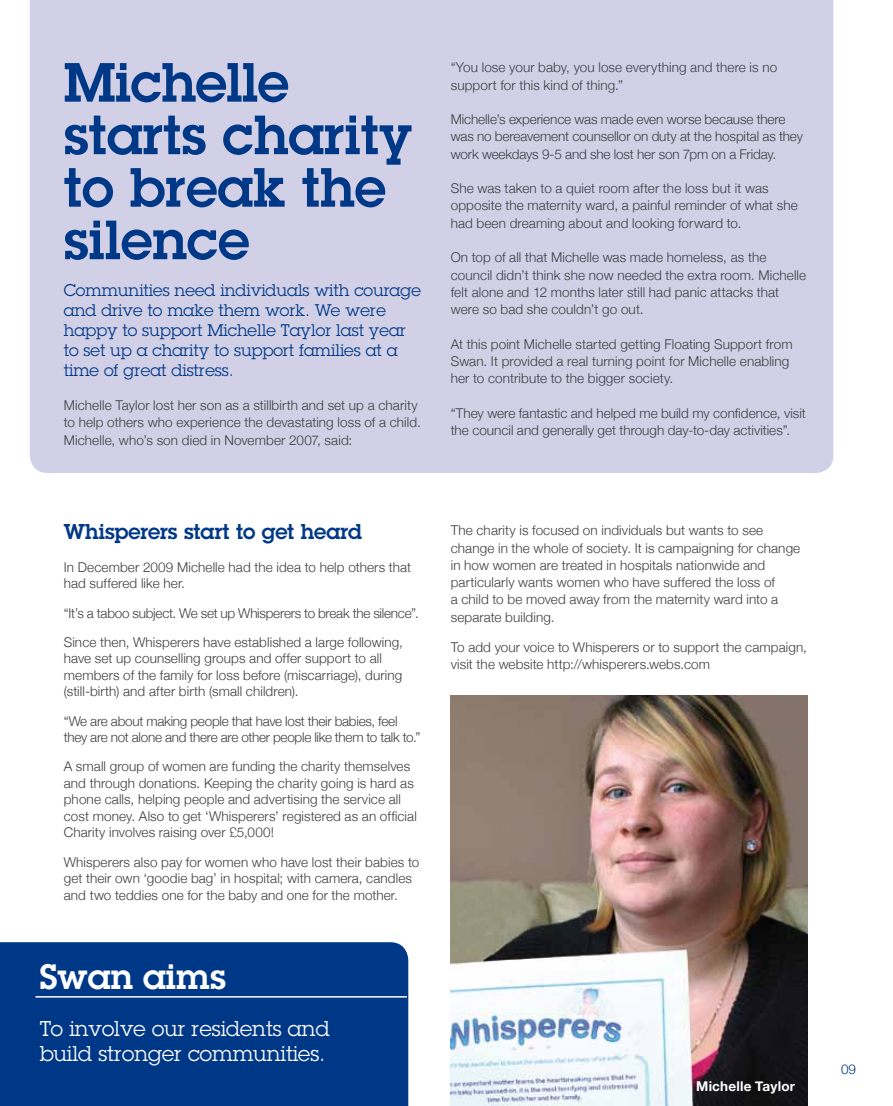
<style>
.page{position:relative;width:893px;height:1106px;background:#fff}
.page>*{position:absolute;margin:0;border:0;box-sizing:border-box;transform-origin:0 0}
.t1{font:600 54px/52.5px "Lubalin Graph";color:#003888}
.t2{font:600 34.5px "Lubalin Graph";color:#fff}
.t3{font:21px/25.2px "Lubalin Graph";color:#fff}
.t4{font:600 21px "Lubalin Graph";letter-spacing:-.005em;color:#003888}
.t5{font:16.5px/19.8px "Lubalin Graph";color:#003888}
.t6{font:300 13.5px/17.2px "Helvetica Neue";letter-spacing:.005em;color:#3e3d40}
.t7{font:300 13.5px/16.5px "Helvetica Neue";letter-spacing:-.02em;color:#3e3d40}
.t8{font:700 13.5px "Helvetica Neue";letter-spacing:.015em;color:#fff}
.t9{font:300 13.5px "Helvetica Neue";color:#003888}
</style>
<div class="page">
<div style="left:30px;top:0;width:803px;height:473px;background:#d1d0e6"></div>
<img style="left:451px;top:695px;width:357px;height:411px">
<div style="left:0;top:942px;width:408px;height:164px;background:#003888"></div>
<hr style="left:35px;top:996px;width:372px;height:1px;background:#fff">
<h1 class="t1" style="left:64px;top:55px;width:349px">Michelle starts charity to break the silence</h1>
<p class="t5" style="left:64px;top:280px;width:359px">Communities need individuals with courage and drive to make them work. We were happy to support Michelle Taylor last year to set up a charity to support families at a time of great distress.</p>
<p class="t6" style="left:64px;top:396px;width:359px">Michelle Taylor lost her son as a stillbirth and set up a charity to help others who experience the devastating loss of a child.<br>Michelle, who’s son died in November 2007, said:</p>
<p class="t6" style="left:451px;top:59px;width:328px">“You lose your baby, you lose everything and there is no support for this kind of thing.”</p>
<p class="t6" style="left:451px;top:110px;width:354px">Michelle’s experience was made even worse because there was no bereavement counsellor on duty at the hospital as they work weekdays 9-5 and she lost her son 7pm on a Friday.</p>
<p class="t6" style="left:451px;top:179px;width:349px">She was taken to a quiet room after the loss but it was opposite the maternity ward, a painful reminder of what she had been dreaming about and looking forward to.</p>
<p class="t6" style="left:451px;top:248px;width:357px">On top of all that Michelle was made homeless, as the council didn’t think she now needed the extra room. Michelle felt alone and 12 months later still had panic attacks that were so bad she couldn’t go out.</p>
<p class="t6" style="left:451px;top:335px;width:343px">At this point Michelle started getting Floating Support from<br>Swan. It provided a real turning point for Michelle enabling her to contribute to the bigger society.</p>
<p class="t6" style="left:451px;top:404px;width:357px">“They were fantastic and helped me build my confidence, visit the council and generally get through day-to-day activities”.</p>
<h3 class="t4" style="left:64px;top:517px;width:300px">Whisperers start to get heard</h3>
<p class="t6" style="left:64px;top:558px;width:349px;line-height:16.5px">In December 2009 Michelle had the idea to help others that had suffered like her.</p>
<p class="t6" style="left:64px;top:598px;width:357px;line-height:29.2px">“It’s a taboo subject. We set up Whisperers to break the silence”.<br>Since then, Whisperers have established a large following,</p>
<p class="t6" style="left:64px;top:650px;width:340px;line-height:16.5px">have set up counselling groups and offer support to all members of the family for loss before (miscarriage), during (still-birth) and after birth (small children).</p>
<p class="t7" style="left:64px;top:712px;width:358px">“We are about making people that have lost their babies, feel they are not alone and there are other people like them to talk to.”</p>
<p class="t6" style="left:64px;top:758px;width:355px;line-height:16.5px">A small group of women are funding the charity themselves and through donations. Keeping the charity going is hard as phone calls, helping people and advertising the service all cost money. Also to get ‘Whisperers’ registered as an official Charity involves raising over £5,000!</p>
<p class="t6" style="left:64px;top:853px;width:357px;line-height:16.5px">Whisperers also pay for women who have lost their babies to get their own ‘goodie bag’ in hospital; with camera, candles and two teddies one for the baby and one for the mother.</p>
<h2 class="t2" style="left:40px;top:954px;width:188px">Swan aims</h2>
<h3 class="t3" style="left:40px;top:1015px;width:291px">To involve our residents and build stronger communities.</h3>
<p class="t6" style="left:451px;top:521px;width:351px">The charity is focused on individuals but wants to see change in the whole of society. It is campaigning for change in how women are treated in hospitals nationwide and particularly wants women who have suffered the loss of<br>a child to be moved away from the maternity ward into a separate building.</p>
<p class="t6" style="left:451px;top:638px;width:358px">To add your voice to Whisperers or to support the campaign, visit the website http://whisperers.webs.com</p>
<p class="t8" style="left:696px;top:1077px;width:100px">Michelle Taylor</p>
<p class="t9" style="left:841px;top:1060px;width:17px">09</p>
</div>
